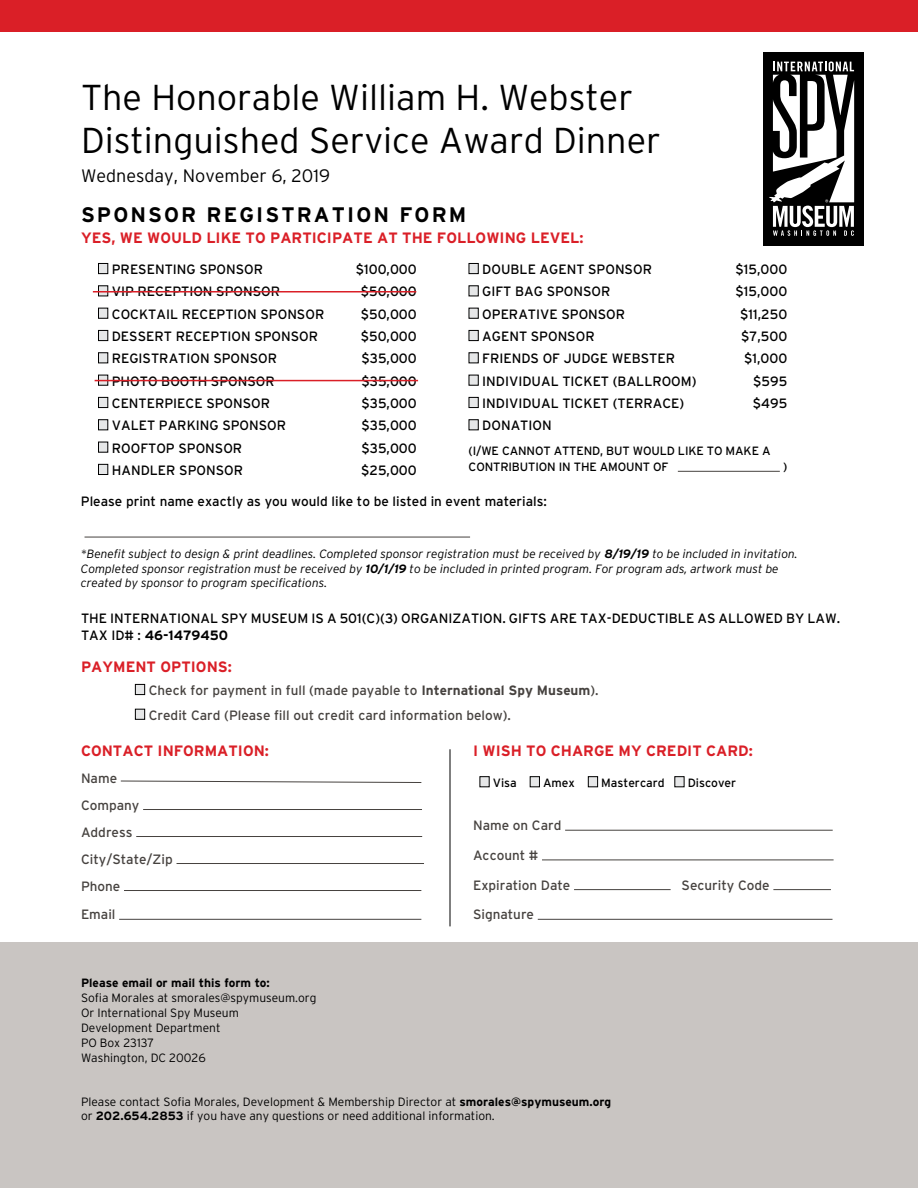
<style>
.page{position:relative;width:918px;height:1188px;background:#fff}
.page>*{position:absolute;margin:0;border:0;box-sizing:border-box;transform-origin:0 0}
.t1{font:300 36px/43.2px "Interstate";color:#000}
.t2{font:700 21px "Interstate";letter-spacing:.1em;color:#000}
.t3{font:300 18px "Interstate";color:#000}
.t4{font:700 15px "Interstate";color:#da1f27}
.t5{font:13.5px/16.2px "Interstate";color:#000}
.t6{font:13.5px/27px "Interstate";color:#46423f}
.t7{font:italic 300 12px/14.4px "Interstate";color:#000}
.t8{font:300 12px/15px "Interstate";color:#000}
.t9{font:12px/16.5px "Interstate";letter-spacing:-.01em;color:#000}
.t10{font:700 12px "Interstate";color:#000}
.s1{font-weight:700}
</style>
<div class="page">
<div style="left:0;top:0;width:918px;height:32px;background:#da1f27"></div>
<div style="left:763px;top:52px;width:101px;height:194px;background:#000"></div>
<svg style="left:769px;top:61px;width:85px;height:175px"></svg>
<div style="left:0;top:943px;width:918px;height:245px;background:#c9c5c2"></div>
<div style="left:99px;top:263px;width:9px;height:11px;background:#e6e7e8"></div>
<div style="left:98px;top:263px;width:10px;height:11px;border:1px solid #000"></div>
<svg style="left:100px;top:287px;width:6px;height:7px"></svg>
<div style="left:98px;top:285px;width:10px;height:11px;border:1px solid #000"></div>
<div style="left:99px;top:308px;width:9px;height:10px;background:#e6e7e8"></div>
<div style="left:98px;top:308px;width:10px;height:11px;border:1px solid #000"></div>
<div style="left:99px;top:330px;width:9px;height:11px;background:#e6e7e8"></div>
<div style="left:98px;top:330px;width:10px;height:11px;border:1px solid #000"></div>
<div style="left:99px;top:353px;width:9px;height:10px;background:#e6e7e8"></div>
<div style="left:98px;top:352px;width:10px;height:11px;border:1px solid #000"></div>
<svg style="left:100px;top:377px;width:6px;height:7px"></svg>
<div style="left:98px;top:375px;width:10px;height:11px;border:1px solid #000"></div>
<div style="left:99px;top:397px;width:9px;height:11px;background:#e6e7e8"></div>
<div style="left:98px;top:397px;width:10px;height:11px;border:1px solid #000"></div>
<div style="left:99px;top:420px;width:9px;height:10px;background:#e6e7e8"></div>
<div style="left:98px;top:419px;width:10px;height:11px;border:1px solid #000"></div>
<div style="left:99px;top:442px;width:9px;height:10px;background:#e6e7e8"></div>
<div style="left:98px;top:442px;width:10px;height:11px;border:1px solid #000"></div>
<div style="left:99px;top:464px;width:9px;height:11px;background:#e6e7e8"></div>
<div style="left:98px;top:464px;width:10px;height:11px;border:1px solid #000"></div>
<div style="left:469px;top:263px;width:9px;height:11px;background:#e6e7e8"></div>
<div style="left:469px;top:263px;width:10px;height:11px;border:1px solid #000"></div>
<div style="left:469px;top:286px;width:9px;height:10px;background:#e6e7e8"></div>
<div style="left:469px;top:285px;width:10px;height:11px;border:1px solid #000"></div>
<div style="left:469px;top:308px;width:9px;height:10px;background:#e6e7e8"></div>
<div style="left:469px;top:308px;width:10px;height:11px;border:1px solid #000"></div>
<div style="left:469px;top:330px;width:9px;height:11px;background:#e6e7e8"></div>
<div style="left:469px;top:330px;width:10px;height:11px;border:1px solid #000"></div>
<div style="left:469px;top:353px;width:9px;height:10px;background:#e6e7e8"></div>
<div style="left:469px;top:352px;width:10px;height:11px;border:1px solid #000"></div>
<div style="left:469px;top:375px;width:9px;height:10px;background:#e6e7e8"></div>
<div style="left:469px;top:375px;width:10px;height:11px;border:1px solid #000"></div>
<div style="left:469px;top:397px;width:9px;height:11px;background:#e6e7e8"></div>
<div style="left:469px;top:397px;width:10px;height:11px;border:1px solid #000"></div>
<div style="left:469px;top:420px;width:9px;height:10px;background:#e6e7e8"></div>
<div style="left:469px;top:419px;width:10px;height:11px;border:1px solid #000"></div>
<hr style="left:678px;top:471px;width:102px;height:1px;background:#46423f">
<div style="left:135px;top:684px;width:10px;height:11px;background:#e6e7e8"></div>
<div style="left:135px;top:684px;width:10px;height:11px;border:1px solid #000"></div>
<div style="left:135px;top:709px;width:10px;height:10px;background:#e6e7e8"></div>
<div style="left:135px;top:709px;width:10px;height:11px;border:1px solid #000"></div>
<svg style="left:120px;top:781px;width:302px;height:2px"></svg>
<hr style="left:143px;top:809px;width:279px;height:1px;background:#46423f">
<hr style="left:136px;top:836px;width:286px;height:1px;background:#46423f">
<hr style="left:177px;top:863px;width:247px;height:1px;background:#46423f">
<hr style="left:124px;top:890px;width:297px;height:1px;background:#46423f">
<hr style="left:119px;top:919px;width:302px;height:1px;background:#46423f">
<div style="left:480px;top:777px;width:9px;height:10px;background:#e6e7e8"></div>
<div style="left:480px;top:776px;width:10px;height:11px;border:1px solid #000"></div>
<div style="left:530px;top:777px;width:9px;height:10px;background:#e6e7e8"></div>
<div style="left:530px;top:776px;width:10px;height:11px;border:1px solid #000"></div>
<div style="left:588px;top:777px;width:10px;height:10px;background:#e6e7e8"></div>
<div style="left:588px;top:776px;width:10px;height:11px;border:1px solid #000"></div>
<div style="left:675px;top:777px;width:9px;height:10px;background:#e6e7e8"></div>
<div style="left:674px;top:776px;width:10px;height:11px;border:1px solid #000"></div>
<hr style="left:565px;top:830px;width:268px;height:1px;background:#46423f">
<hr style="left:542px;top:860px;width:292px;height:1px;background:#46423f">
<hr style="left:574px;top:889px;width:97px;height:1px;background:#46423f">
<hr style="left:773px;top:889px;width:58px;height:1px;background:#46423f">
<hr style="left:538px;top:919px;width:295px;height:1px;background:#46423f">
<hr style="left:450px;top:749px;width:1px;height:177px;background:#000">
<hr style="left:85px;top:537px;width:385px;height:1px;background:#46423f">
<hr style="left:95px;top:380px;width:323px;height:1px;background:#da1f27">
<hr style="left:93px;top:291px;width:323px;height:1px;background:#da1f27">
<h1 class="t1" style="left:81px;top:75px;width:581px">The Honorable William H. Webster<br>Distinguished Service Award Dinner</h1>
<h3 class="t3" style="left:81px;top:165px;width:251px">Wednesday, November 6, 2019</h3>
<h2 class="t2" style="left:81px;top:203px;width:387px">SPONSOR REGISTRATION FORM</h2>
<p class="t4" style="left:81px;top:229px;width:504px">YES, WE WOULD LIKE TO PARTICIPATE AT THE FOLLOWING LEVEL:</p>
<p class="t5" style="left:112px;top:261px;width:153px">PRESENTING SPONSOR</p>
<p class="t5" style="left:356px;top:261px;width:63px">$100,000</p>
<p class="t5" style="left:112px;top:283px;width:170px">VIP RECEPTION SPONSOR</p>
<p class="t5" style="left:361px;top:283px;width:58px">$50,000</p>
<p class="t5" style="left:112px;top:306px;width:214px">COCKTAIL RECEPTION SPONSOR</p>
<p class="t5" style="left:361px;top:306px;width:58px">$50,000</p>
<p class="t5" style="left:112px;top:328px;width:208px">DESSERT RECEPTION SPONSOR</p>
<p class="t5" style="left:361px;top:328px;width:58px">$50,000</p>
<p class="t5" style="left:112px;top:350px;width:167px">REGISTRATION SPONSOR</p>
<p class="t5" style="left:361px;top:350px;width:57px">$35,000</p>
<p class="t5" style="left:112px;top:373px;width:165px">PHOTO BOOTH SPONSOR</p>
<p class="t5" style="left:361px;top:373px;width:57px">$35,000</p>
<p class="t5" style="left:112px;top:395px;width:160px">CENTERPIECE SPONSOR</p>
<p class="t5" style="left:361px;top:395px;width:57px">$35,000</p>
<p class="t5" style="left:112px;top:417px;width:176px">VALET PARKING SPONSOR</p>
<p class="t5" style="left:361px;top:417px;width:57px">$35,000</p>
<p class="t5" style="left:112px;top:440px;width:132px">ROOFTOP SPONSOR</p>
<p class="t5" style="left:361px;top:440px;width:57px">$35,000</p>
<p class="t5" style="left:112px;top:462px;width:133px">HANDLER SPONSOR</p>
<p class="t5" style="left:361px;top:462px;width:57px">$25,000</p>
<p class="t5" style="left:482px;top:261px;width:171px">DOUBLE AGENT SPONSOR</p>
<p class="t5" style="left:736px;top:261px;width:53px">$15,000</p>
<p class="t5" style="left:482px;top:283px;width:130px">GIFT BAG SPONSOR</p>
<p class="t5" style="left:736px;top:283px;width:53px">$15,000</p>
<p class="t5" style="left:482px;top:306px;width:144px">OPERATIVE SPONSOR</p>
<p class="t5" style="left:740px;top:306px;width:49px">$11,250</p>
<p class="t5" style="left:482px;top:328px;width:114px">AGENT SPONSOR</p>
<p class="t5" style="left:741px;top:328px;width:48px">$7,500</p>
<p class="t5" style="left:482px;top:350px;width:194px">FRIENDS OF JUDGE WEBSTER</p>
<p class="t5" style="left:744px;top:350px;width:45px">$1,000</p>
<p class="t5" style="left:482px;top:373px;width:216px">INDIVIDUAL TICKET (BALLROOM)</p>
<p class="t5" style="left:753px;top:373px;width:36px">$595</p>
<p class="t5" style="left:482px;top:395px;width:204px">INDIVIDUAL TICKET (TERRACE)</p>
<p class="t5" style="left:753px;top:395px;width:36px">$495</p>
<p class="t5" style="left:482px;top:417px;width:71px">DONATION</p>
<p class="t9" style="left:469px;top:442px;width:304px">(I/WE CANNOT ATTEND, BUT WOULD LIKE TO MAKE A<br>CONTRIBUTION IN THE AMOUNT OF</p>
<p class="t9" style="left:783px;top:459px;width:6px">)</p>
<p class="t5" style="left:81px;top:493px;width:468px">Please print name exactly as you would like to be listed in event materials:</p>
<p class="t7" style="left:81px;top:547px;width:718px">*Benefit subject to design &amp; print deadlines. Completed sponsor registration must be received by <span class="s1">8/19/19</span> to be included in invitation.<br>Completed sponsor registration must be received by <span class="s1">10/1/19</span> to be included in printed program. For program ads, artwork must be created by sponsor to program specifications.</p>
<p class="t5" style="left:81px;top:610px;width:761px">THE INTERNATIONAL SPY MUSEUM IS A 501(C)(3) ORGANIZATION. GIFTS ARE TAX-DEDUCTIBLE AS ALLOWED BY LAW.<br>TAX ID# : <span class="s1">46-1479450</span></p>
<p class="t4" style="left:81px;top:658px;width:152px">PAYMENT OPTIONS:</p>
<p class="t6" style="left:149px;top:678px;width:451px;line-height:24.8px">Check for payment in full (made payable to <span class="s1">International Spy Museum</span>).<br>Credit Card (Please fill out credit card information below).</p>
<p class="t4" style="left:81px;top:742px;width:190px">CONTACT INFORMATION:</p>
<p class="t6" style="left:81px;top:764px;width:93px">Name<br>Company<br>Address<br>City/State/Zip<br>Phone</p>
<p class="t6" style="left:81px;top:901px;width:36px">Email</p>
<p class="t4" style="left:473px;top:742px;width:281px">I WISH TO CHARGE MY CREDIT CARD:</p>
<p class="t9" style="left:493px;top:775px;width:26px">Visa</p>
<p class="t9" style="left:543px;top:775px;width:33px">Amex</p>
<p class="t9" style="left:601px;top:775px;width:65px">Mastercard</p>
<p class="t9" style="left:688px;top:775px;width:50px">Discover</p>
<p class="t6" style="left:473px;top:812px;width:90px">Name on Card</p>
<p class="t6" style="left:473px;top:842px;width:67px">Account #</p>
<p class="t6" style="left:473px;top:871px;width:99px">Expiration Date</p>
<p class="t6" style="left:682px;top:871px;width:90px">Security Code</p>
<p class="t6" style="left:473px;top:901px;width:63px">Signature</p>
<p class="t10" style="left:81px;top:977px;width:190px">Please email or mail this form to:</p>
<p class="t8" style="left:81px;top:991px;width:237px">Sofia Morales at smorales@spymuseum.org<br>Or International Spy Museum<br>Development Department<br>PO Box 23137<br>Washington, DC 20026</p>
<p class="t8" style="left:81px;top:1094px;width:532px;line-height:14.4px">Please contact Sofia Morales, Development &amp; Membership Director at <span class="s1">smorales@spymuseum.org </span>or <span class="s1">202.654.2853</span> if you have any questions or need additional information.</p>
</div>
